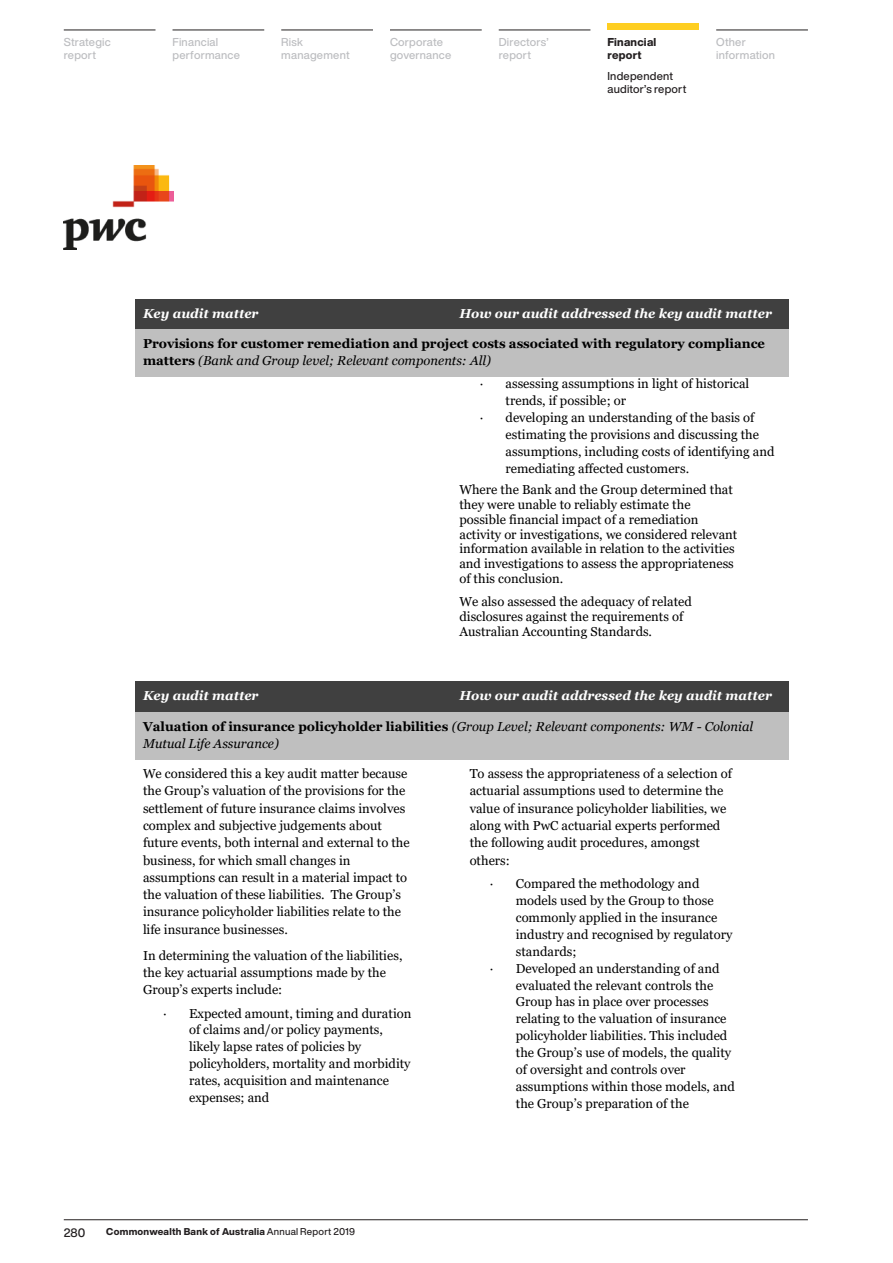
<style>
.page{position:relative;width:893px;height:1263px;background:#fff}
.page>*{position:absolute;margin:0;border:0;box-sizing:border-box;transform-origin:0 0}
.t1{font:12.9px/17.2px "Georgia";color:#000}
.t2{font:700 12.9px/17.2px "Georgia";color:#000}
.t3{font:italic 12.9px/17.2px "Georgia";color:#000}
.t4{font:italic 700 12.9px "Georgia";color:#fff}
.t5{font:500 12px "Helvetica Now Display";color:#231f20}
.t6{font:500 11.25px/12.8px "Helvetica Now Display";letter-spacing:.02em;color:#bcbdc0}
.t7{font:500 11.25px/12.8px "Helvetica Now Display";letter-spacing:.02em;color:#231f20}
.t8{font:800 11.25px/12.8px "Helvetica Now Display";letter-spacing:.02em;color:#231f20}
.t9{font:800 9.75px "Helvetica Now Display";letter-spacing:.025em;color:#231f20}
.s1{font-weight:400;font-style:italic}
.s2{font-weight:700;font-style:normal}
.s3{font-weight:500}
</style>
<div class="page">
<hr style="left:64px;top:1219px;width:744px;height:1px;background:#231f20">
<div style="left:607px;top:23px;width:92px;height:7px;background:#fece21"></div>
<hr style="left:64px;top:30px;width:92px;height:1px;background:#231f20">
<hr style="left:281px;top:30px;width:92px;height:1px;background:#231f20">
<hr style="left:390px;top:30px;width:92px;height:1px;background:#231f20">
<hr style="left:499px;top:30px;width:91px;height:1px;background:#231f20">
<hr style="left:173px;top:30px;width:91px;height:1px;background:#231f20">
<hr style="left:716px;top:30px;width:92px;height:1px;background:#231f20">
<div style="left:135px;top:299px;width:317px;height:30px;background:#404040"></div>
<div style="left:452px;top:299px;width:336px;height:30px;background:#404040"></div>
<div style="left:135px;top:329px;width:653px;height:48px;background:#bfbfbf"></div>
<div style="left:135px;top:712px;width:653px;height:47px;background:#bfbfbf"></div>
<img style="left:64px;top:166px;width:110px;height:83px">
<div style="left:135px;top:682px;width:317px;height:30px;background:#404040"></div>
<div style="left:452px;top:682px;width:336px;height:30px;background:#404040"></div>
<p class="t6" style="left:64px;top:36px;width:49px">Strategic report</p>
<p class="t6" style="left:173px;top:36px;width:69px">Financial performance</p>
<p class="t6" style="left:281px;top:36px;width:70px">Risk management</p>
<p class="t6" style="left:390px;top:36px;width:63px">Corporate governance</p>
<p class="t6" style="left:499px;top:36px;width:52px">Directors’ report</p>
<p class="t8" style="left:607px;top:36px;width:50px">Financial report</p>
<p class="t7" style="left:607px;top:70px;width:80px">Independent auditor’s report</p>
<p class="t6" style="left:716px;top:36px;width:60px">Other information</p>
<p class="t4" style="left:143px;top:305px;width:117px">Key audit matter</p>
<p class="t4" style="left:459px;top:305px;width:314px">How our audit addressed the key audit matter</p>
<p class="t2" style="left:143px;top:335px;width:623px">Provisions for customer remediation and project costs associated with regulatory compliance matters <span class="s1">(Bank and Group level; Relevant components: All)</span></p>
<p class="t1" style="left:480px;top:376px;width:271px">· assessing assumptions in light of historical</p>
<p class="t1" style="left:506px;top:393px;width:122px">trends, if possible; or</p>
<p class="t1" style="left:480px;top:409px;width:276px">· developing an understanding of the basis of</p>
<p class="t1" style="left:506px;top:426px;width:255px">estimating the provisions and discussing the</p>
<p class="t1" style="left:506px;top:443px;width:270px">assumptions, including costs of identifying and</p>
<p class="t1" style="left:506px;top:460px;width:185px">remediating affected customers.</p>
<p class="t1" style="left:459px;top:483px;width:279px;line-height:14.7px">Where the Bank and the Group determined that they were unable to reliably estimate the possible financial impact of a remediation activity or investigations, we considered relevant information available in relation to the activities and investigations to assess the appropriateness of this conclusion.</p>
<p class="t1" style="left:459px;top:594px;width:234px;line-height:14.7px">We also assessed the adequacy of related disclosures against the requirements of<br>Australian Accounting Standards.</p>
<p class="t4" style="left:143px;top:687px;width:117px">Key audit matter</p>
<p class="t4" style="left:459px;top:687px;width:314px">How our audit addressed the key audit matter</p>
<p class="t3" style="left:143px;top:718px;width:612px"><span class="s2">Valuation of insurance policyholder liabilities</span> (Group Level; Relevant components: WM - Colonial<br>Mutual Life Assurance)</p>
<p class="t1" style="left:143px;top:765px;width:268px">We considered this a key audit matter because the Group’s valuation of the provisions for the settlement of future insurance claims involves complex and subjective judgements about future events, both internal and external to the business, for which small changes in assumptions can result in a material impact to the valuation of these liabilities. The Group’s insurance policyholder liabilities relate to the life insurance businesses.</p>
<p class="t1" style="left:143px;top:947px;width:261px">In determining the valuation of the liabilities, the key actuarial assumptions made by the<br>Group’s experts include:</p>
<p class="t1" style="left:189px;top:1005px;width:224px;text-indent:-26px">· Expected amount, timing and duration of claims and/or policy payments, likely lapse rates of policies by policyholders, mortality and morbidity rates, acquisition and maintenance expenses; and</p>
<p class="t1" style="left:470px;top:765px;width:264px">To assess the appropriateness of a selection of actuarial assumptions used to determine the value of insurance policyholder liabilities, we along with PwC actuarial experts performed the following audit procedures, amongst others:</p>
<p class="t1" style="left:490px;top:875px;width:211px">· Compared the methodology and</p>
<p class="t1" style="left:516px;top:892px;width:199px">models used by the Group to those</p>
<p class="t1" style="left:516px;top:909px;width:203px">commonly applied in the insurance</p>
<p class="t1" style="left:516px;top:926px;width:218px">industry and recognised by regulatory</p>
<p class="t1" style="left:516px;top:943px;width:62px">standards;</p>
<p class="t1" style="left:490px;top:960px;width:231px">· Developed an understanding of and</p>
<p class="t1" style="left:516px;top:977px;width:199px">evaluated the relevant controls the</p>
<p class="t1" style="left:516px;top:994px;width:194px">Group has in place over processes</p>
<p class="t1" style="left:516px;top:1010px;width:212px">relating to the valuation of insurance</p>
<p class="t1" style="left:516px;top:1027px;width:213px">policyholder liabilities. This included</p>
<p class="t1" style="left:516px;top:1044px;width:217px">the Group’s use of models, the quality</p>
<p class="t1" style="left:516px;top:1061px;width:171px">of oversight and controls over</p>
<p class="t1" style="left:516px;top:1078px;width:221px">assumptions within those models, and</p>
<p class="t1" style="left:516px;top:1095px;width:175px">the Group’s preparation of the</p>
<p class="t5" style="left:64px;top:1225px;width:23px">280</p>
<p class="t9" style="left:106px;top:1225px;width:250px">Commonwealth Bank of Australia <span class="s3">Annual Report 2019</span></p>
</div>
